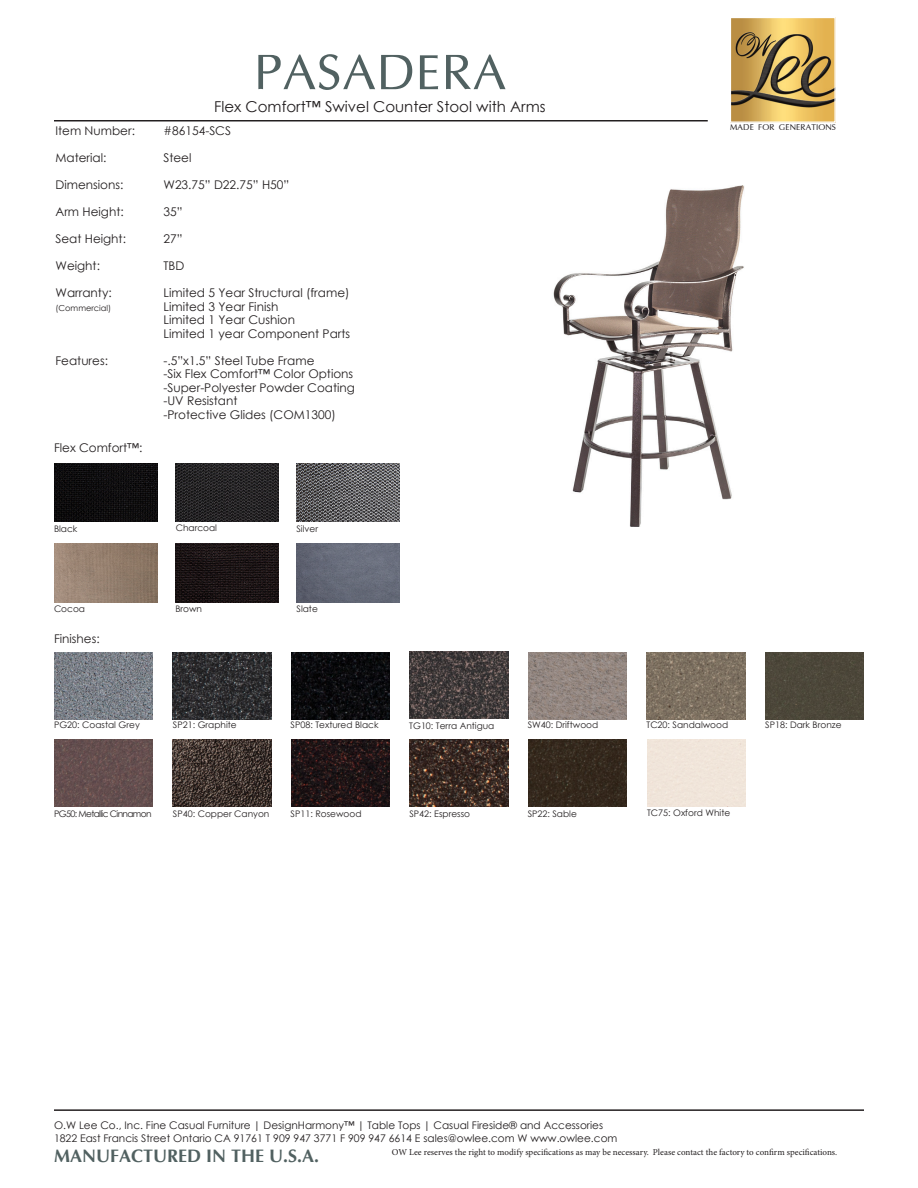
<style>
.page{position:relative;width:918px;height:1188px;background:#fff}
.page>*{position:absolute;margin:0;border:0;box-sizing:border-box;transform-origin:0 0}
.t1{font:100 57px "Optima";color:#516161}
.t2{font:700 18px "Optima";color:#516161}
.t3{font:15px "Century Gothic";color:#231f20}
.Bullet{font:12px "Century Gothic";color:#231f20}
.t4{font:10.5px "Century Gothic";color:#231f20}
.t5{font:100 9.45px "Optima";color:#231f20}
.t6{font:9px "Century Gothic";color:#231f20}
.t7{font:9px "Minion Pro";color:#231f20}
.t8{font:9px "Century Gothic";letter-spacing:-.07em;color:#231f20}
.t9{font:8.25px "Century Gothic";color:#231f20}
</style>
<div class="page">
<img style="left:553px;top:186px;width:191px;height:341px">
<img style="left:732px;top:19px;width:102px;height:102px">
<div style="left:730px;top:17px;width:106px;height:106px;border:1px solid #fff"></div>
<hr style="left:54px;top:120px;width:654px;height:2px;background:#231f20">
<hr style="left:54px;top:1109px;width:810px;height:2px;background:#231f20">
<img style="left:54px;top:463px;width:103px;height:59px">
<img style="left:54px;top:544px;width:103px;height:58px">
<img style="left:175px;top:463px;width:103px;height:59px">
<img style="left:175px;top:544px;width:103px;height:58px">
<img style="left:296px;top:463px;width:104px;height:59px">
<img style="left:296px;top:544px;width:104px;height:58px">
<img style="left:54px;top:652px;width:98px;height:67px">
<img style="left:173px;top:652px;width:98px;height:67px">
<img style="left:291px;top:652px;width:99px;height:67px">
<img style="left:528px;top:652px;width:99px;height:67px">
<img style="left:647px;top:652px;width:98px;height:67px">
<div style="left:766px;top:652px;width:98px;height:67px;background:#4c473a"></div>
<img style="left:54px;top:740px;width:98px;height:67px">
<img style="left:173px;top:740px;width:98px;height:67px">
<img style="left:291px;top:740px;width:99px;height:67px">
<img style="left:410px;top:740px;width:98px;height:67px">
<img style="left:528px;top:740px;width:99px;height:67px">
<img style="left:410px;top:651px;width:98px;height:67px">
<p class="t1" style="left:255px;top:51px;width:253px">PASADERA</p>
<p class="t3" style="left:214px;top:96px;width:333px">Flex Comfort™ Swivel Counter Stool with Arms</p>
<p class="Bullet" style="left:55px;top:122px;width:81px">Item Number:</p>
<p class="Bullet" style="left:163px;top:122px;width:69px">#86154-SCS</p>
<p class="Bullet" style="left:55px;top:149px;width:53px">Material:</p>
<p class="Bullet" style="left:163px;top:149px;width:30px">Steel</p>
<p class="Bullet" style="left:55px;top:176px;width:69px">Dimensions:</p>
<p class="Bullet" style="left:163px;top:176px;width:127px">W23.75” D22.75” H50”</p>
<p class="Bullet" style="left:55px;top:203px;width:70px">Arm Height:</p>
<p class="Bullet" style="left:163px;top:203px;width:21px">35”</p>
<p class="Bullet" style="left:55px;top:230px;width:72px">Seat Height:</p>
<p class="Bullet" style="left:163px;top:230px;width:21px">27”</p>
<p class="Bullet" style="left:55px;top:257px;width:46px">Weight:</p>
<p class="Bullet" style="left:163px;top:257px;width:22px">TBD</p>
<p class="Bullet" style="left:55px;top:284px;width:58px">Warranty:</p>
<p class="Bullet" style="left:163px;top:284px;width:188px">Limited 5 Year Structural (frame)</p>
<p class="t9" style="left:55px;top:302px;width:57px">(Commercial)</p>
<p class="Bullet" style="left:163px;top:298px;width:116px">Limited 3 Year Finish</p>
<p class="Bullet" style="left:163px;top:311px;width:133px">Limited 1 Year Cushion</p>
<p class="Bullet" style="left:163px;top:325px;width:188px">Limited 1 year Component Parts</p>
<p class="Bullet" style="left:55px;top:352px;width:54px">Features:</p>
<p class="Bullet" style="left:163px;top:352px;width:153px">-.5”x1.5” Steel Tube Frame</p>
<p class="Bullet" style="left:163px;top:365px;width:191px">-Six Flex Comfort™ Color Options</p>
<p class="Bullet" style="left:163px;top:379px;width:193px">-Super-Polyester Powder Coating</p>
<p class="Bullet" style="left:163px;top:392px;width:76px">-UV Resistant</p>
<p class="Bullet" style="left:163px;top:406px;width:174px">-Protective Glides (COM1300)</p>
<p class="Bullet" style="left:54px;top:439px;width:90px">Flex Comfort™:</p>
<p class="t6" style="left:54px;top:523px;width:25px">Black</p>
<p class="t6" style="left:176px;top:522px;width:43px">Charcoal</p>
<p class="t6" style="left:296px;top:522px;width:23px">Silver</p>
<p class="t6" style="left:54px;top:603px;width:33px">Cocoa</p>
<p class="t6" style="left:175px;top:603px;width:28px">Brown</p>
<p class="t6" style="left:297px;top:603px;width:23px">Slate</p>
<p class="Bullet" style="left:54px;top:630px;width:47px">Finishes:</p>
<p class="t5" style="left:730px;top:124px;width:108px">MADE FOR GENERATIONS</p>
<p class="t6" style="left:54px;top:719px;width:87px">PG20: Coastal Grey</p>
<p class="t6" style="left:173px;top:719px;width:65px">SP21: Graphite</p>
<p class="t6" style="left:291px;top:719px;width:89px">SP08: Textured Black</p>
<p class="t6" style="left:409px;top:719px;width:87px">TG10: Terra Antigua</p>
<p class="t6" style="left:528px;top:719px;width:72px">SW40: Driftwood</p>
<p class="t6" style="left:647px;top:719px;width:83px">TC20: Sandalwood</p>
<p class="t6" style="left:765px;top:719px;width:78px">SP18: Dark Bronze</p>
<p class="t8" style="left:54px;top:807px;width:99px">PG50: Metallic Cinnamon</p>
<p class="t6" style="left:173px;top:807px;width:98px">SP40: Copper Canyon</p>
<p class="t6" style="left:291px;top:807px;width:72px">SP11: Rosewood</p>
<p class="t6" style="left:409px;top:807px;width:62px">SP42: Espresso</p>
<p class="t6" style="left:528px;top:807px;width:51px">SP22: Sable</p>
<p class="t6" style="left:647px;top:807px;width:85px">TC75: Oxford White</p>
<p class="t4" style="left:54px;top:1118px;width:551px">O.W Lee Co., Inc. Fine Casual Furniture | DesignHarmony™ | Table Tops | Casual Fireside® and Accessories</p>
<p class="t4" style="left:54px;top:1131px;width:565px">1822 East Francis Street Ontario CA 91761 T 909 947 3771 F 909 947 6614 E sales@owlee.com W www.owlee.com</p>
<p class="t2" style="left:54px;top:1146px;width:267px">MANUFACTURED IN THE U.S.A.</p>
<p class="t7" style="left:392px;top:1146px;width:447px">OW Lee reserves the right to modify specifications as may be necessary. Please contact the factory to confirm specifications.</p>
</div>
